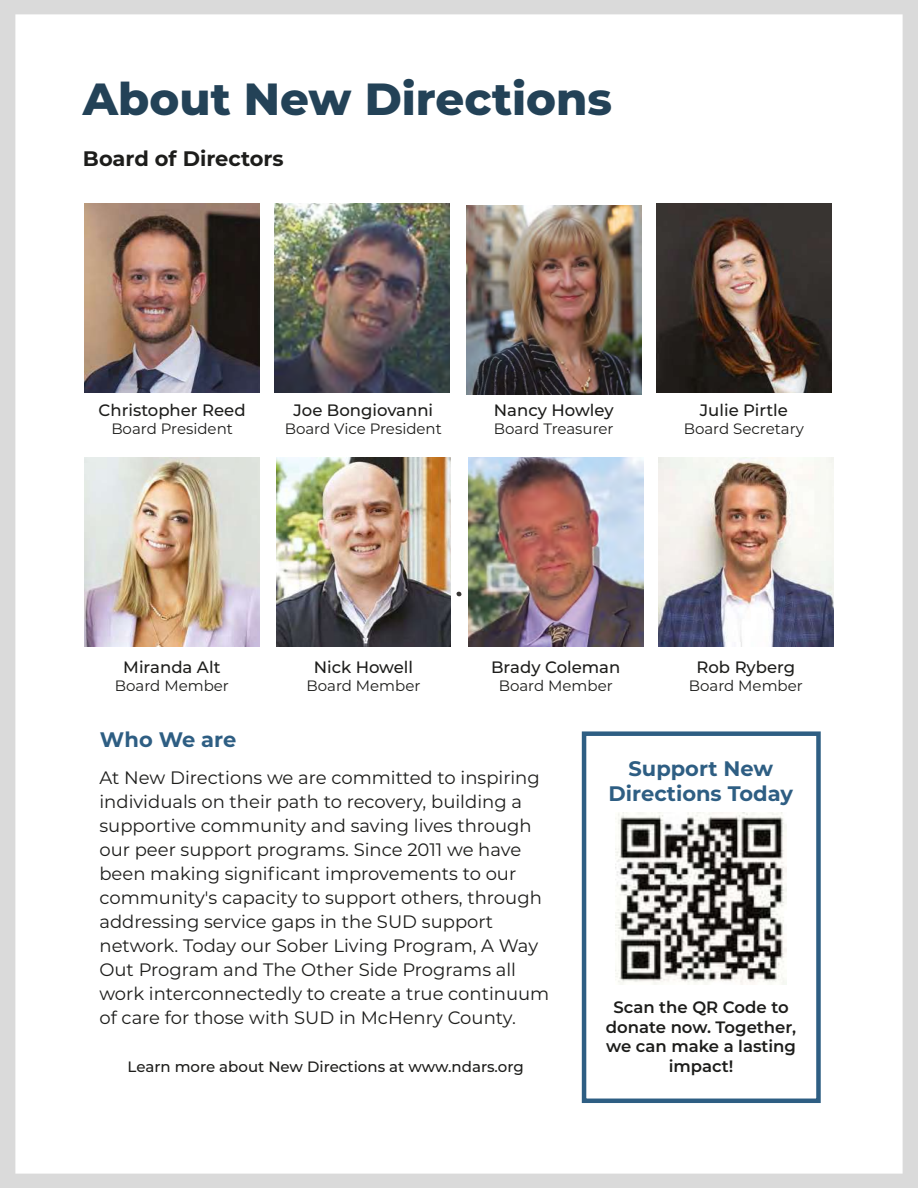
<style>
.page{position:relative;width:918px;height:1188px;background:#fff}
.page>*{position:absolute;margin:0;border:0;box-sizing:border-box;transform-origin:0 0}
.t1{font:800 45px "Montserrat";color:#234257}
.t2{font:700 21px/24.9px "Montserrat";color:#2e5e83;text-align:center}
.t3{font:700 21px "Montserrat";color:#1d1d1b}
.t4{font:18px/24px "Montserrat";color:#1d1d1b}
.t5{font:500 16.5px "Montserrat";color:#1d1d1b}
.t6{font:600 16.5px/19.8px "Montserrat";color:#1d1d1b;text-align:center}
.t7{font:15px "Montserrat";color:#1d1d1b}
.t8{font:500 15px "Montserrat";color:#1d1d1b}
</style>
<div class="page">
<img style="left:0;top:0;width:918px;height:1188px">
<h1 class="t1" style="left:83px;top:66px;width:531px">About New Directions</h1>
<p class="t3" style="left:83px;top:143px;width:202px">Board of Directors</p>
<p class="t5" style="left:99px;top:399px;width:148px">Christopher Reed</p>
<p class="t7" style="left:111px;top:419px;width:123px">Board President</p>
<p class="t5" style="left:293px;top:399px;width:141px">Joe Bongiovanni</p>
<p class="t7" style="left:285px;top:419px;width:159px">Board Vice President</p>
<p class="t5" style="left:494px;top:399px;width:121px">Nancy Howley</p>
<p class="t7" style="left:494px;top:419px;width:121px">Board Treasurer</p>
<p class="t5" style="left:700px;top:399px;width:90px">Julie Pirtle</p>
<p class="t7" style="left:684px;top:419px;width:122px">Board Secretary</p>
<p class="t5" style="left:123px;top:656px;width:99px">Miranda Alt</p>
<p class="t7" style="left:115px;top:675px;width:115px">Board Member</p>
<p class="t2" style="left:100px;top:726px;width:138px">Who We are</p>
<p class="t5" style="left:314px;top:656px;width:101px">Nick Howell</p>
<p class="t7" style="left:306px;top:675px;width:115px">Board Member</p>
<p class="t5" style="left:491px;top:656px;width:131px">Brady Coleman</p>
<p class="t7" style="left:499px;top:675px;width:115px">Board Member</p>
<p class="t5" style="left:697px;top:656px;width:100px">Rob Ryberg</p>
<p class="t7" style="left:689px;top:675px;width:115px">Board Member</p>
<p class="t4" style="left:99px;top:765px;width:451px">At New Directions we are committed to inspiring individuals on their path to recovery, building a supportive community and saving lives through our peer support programs. Since 2011 we have been making significant improvements to our community's capacity to support others, through addressing service gaps in the SUD support network. Today our Sober Living Program, A Way Out Program and The Other Side Programs all work interconnectedly to create a true continuum of care for those with SUD in McHenry County.</p>
<p class="t8" style="left:128px;top:1056px;width:398px">Learn more about New Directions at www.ndars.org</p>
<p class="t2" style="left:609px;top:755px;width:186px">Support New<br>Directions Today</p>
<p class="t6" style="left:606px;top:996px;width:192px">Scan the QR Code to donate now. Together, we can make a lasting impact!</p>
</div>
